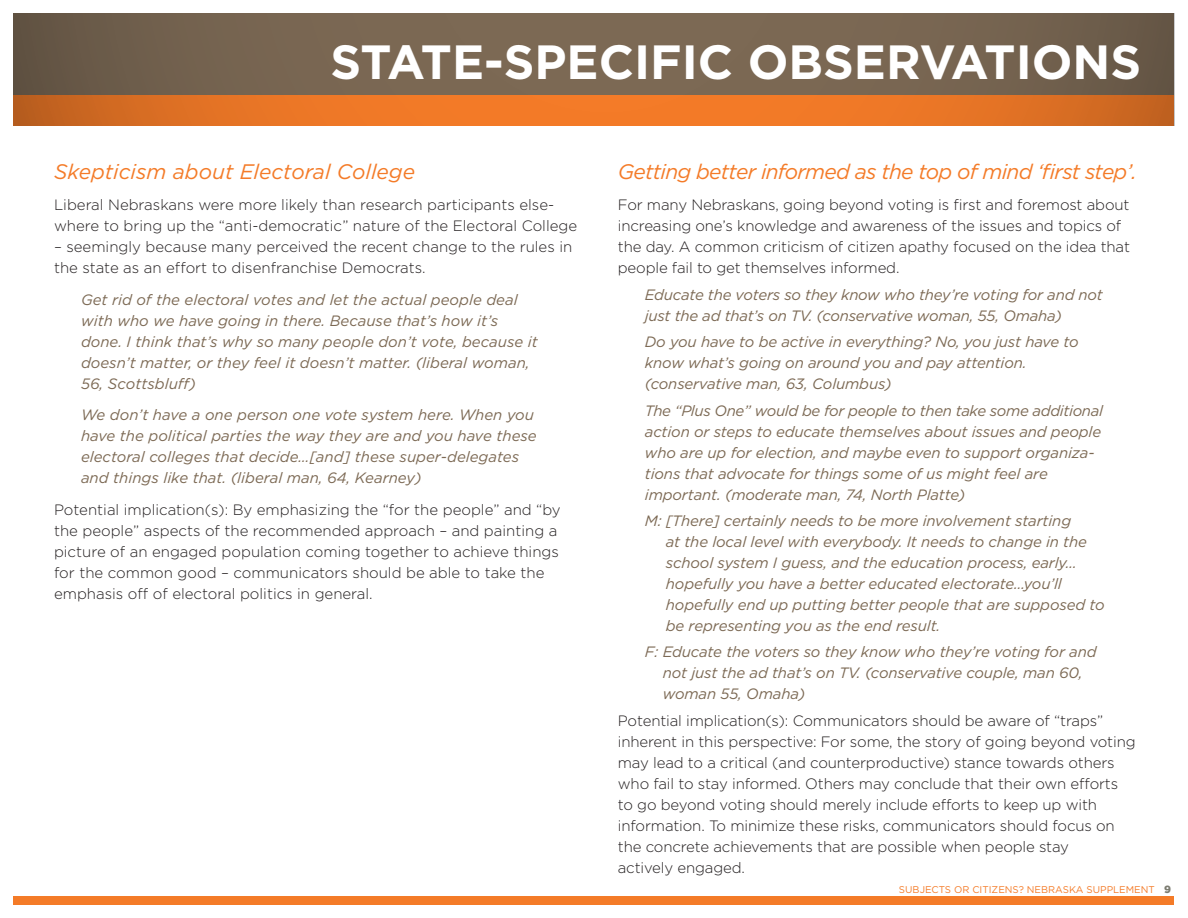
<style>
.page{position:relative;width:1188px;height:918px;background:#fff}
.page>*{position:absolute;margin:0;border:0;box-sizing:border-box;transform-origin:0 0}
.t1{font:700 48px "Gotham";color:#fff}
.SUB_SUPPLEMENT{font:italic 21px "Gotham";letter-spacing:-.035em;color:#f47b28}
.SUB_SUPPLEMENT-2{font:italic 21px "Gotham";color:#f47b28}
.Quote_1_2{font:italic 15px/21px "Gotham";letter-spacing:-.01em;color:#7c6954}
.Copy{font:300 15px/21px "Gotham";letter-spacing:-.01em;color:#231f20}
.t2{font:900 10.5px "Gotham";color:#7c7c71}
.t3{font:9.75px "Gotham";color:#f47b28}
</style>
<div class="page">
<div style="left:14px;top:896px;width:1160px;height:8px;background:#f47b28"></div>
<svg style="left:14px;top:14px;width:1160px;height:111px;background:#936744"></svg>
<p class="t1" style="left:331px;top:34px;width:812px">STATE-SPECIFIC OBSERVATIONS</p>
<p class="SUB_SUPPLEMENT-2" style="left:54px;top:160px;width:363px">Skepticism about Electoral College</p>
<p class="Copy" style="left:54px;top:194px;width:525px">Liberal Nebraskans were more likely than research participants else&shy;where to bring up the “anti-democratic” nature of the Electoral College</p>
<p class="Copy" style="left:54px;top:236px;width:520px">– seemingly because many perceived the recent change to the rules in the state as an effort to disenfranchise Democrats.</p>
<p class="Quote_1_2" style="left:81px;top:289px;width:458px">Get rid of the electoral votes and let the actual people deal with who we have going in there. Because that’s how it’s done. I think that’s why so many people don’t vote, because it doesn’t matter, or they feel it doesn’t matter. (liberal woman, 56, Scottsbluff)</p>
<p class="Quote_1_2" style="left:81px;top:404px;width:457px">We don’t have a one person one vote system here. When you have the political parties the way they are and you have these electoral colleges that decide…[and] these super-delegates and things like that. (liberal man, 64, Kearney)</p>
<p class="Copy" style="left:54px;top:499px;width:508px">Potential implication(s): By emphasizing the “for the people” and “by the people” aspects of the recommended approach – and painting a picture of an engaged population coming together to achieve things for the common good – communicators should be able to take the emphasis off of electoral politics in general.</p>
<p class="SUB_SUPPLEMENT" style="left:618px;top:160px;width:520px">Getting better informed as the top of mind ‘first step’.</p>
<p class="Copy" style="left:618px;top:194px;width:514px">For many Nebraskans, going beyond voting is first and foremost about increasing one’s knowledge and awareness of the issues and topics of the day. A common criticism of citizen apathy focused on the idea that people fail to get themselves informed.</p>
<p class="Quote_1_2" style="left:645px;top:284px;width:460px">Educate the voters so they know who they’re voting for and not just the ad that’s on TV. (conservative woman, 55, Omaha)</p>
<p class="Quote_1_2" style="left:645px;top:331px;width:435px">Do you have to be active in everything? No, you just have to know what’s going on around you and pay attention. (conservative man, 63, Columbus)</p>
<p class="Quote_1_2" style="left:645px;top:400px;width:460px">The “Plus One” would be for people to then take some additional action or steps to educate themselves about issues and people who are up for election, and maybe even to support organiza&shy;tions that advocate for things some of us might feel are important. (moderate man, 74, North Platte)</p>
<p class="Quote_1_2" style="left:666px;top:510px;width:440px;text-indent:-21px">M: [There] certainly needs to be more involvement starting<br>at the local level with everybody. It needs to change in the school system I guess, and the education process, early… hopefully you have a better educated electorate…you’ll hopefully end up putting better people that are supposed to be representing you as the end result.</p>
<p class="Quote_1_2" style="left:663px;top:641px;width:435px;text-indent:-18px">F: Educate the voters so they know who they’re voting for and not just the ad that’s on TV. (conservative couple, man 60, woman 55, Omaha)</p>
<p class="Copy" style="left:618px;top:710px;width:519px">Potential implication(s): Communicators should be aware of “traps” inherent in this perspective: For some, the story of going beyond voting may lead to a critical (and counterproductive) stance towards others who fail to stay informed. Others may conclude that their own efforts to go beyond voting should merely include efforts to keep up with information. To minimize these risks, communicators should focus on the concrete achievements that are possible when people stay<br>actively engaged.</p>
<p class="t3" style="left:899px;top:884px;width:257px">SUBJECTS OR CITIZENS? NEBRASKA SUPPLEMENT</p>
<p class="t2" style="left:1164px;top:883px;width:8px">9</p>
</div>
